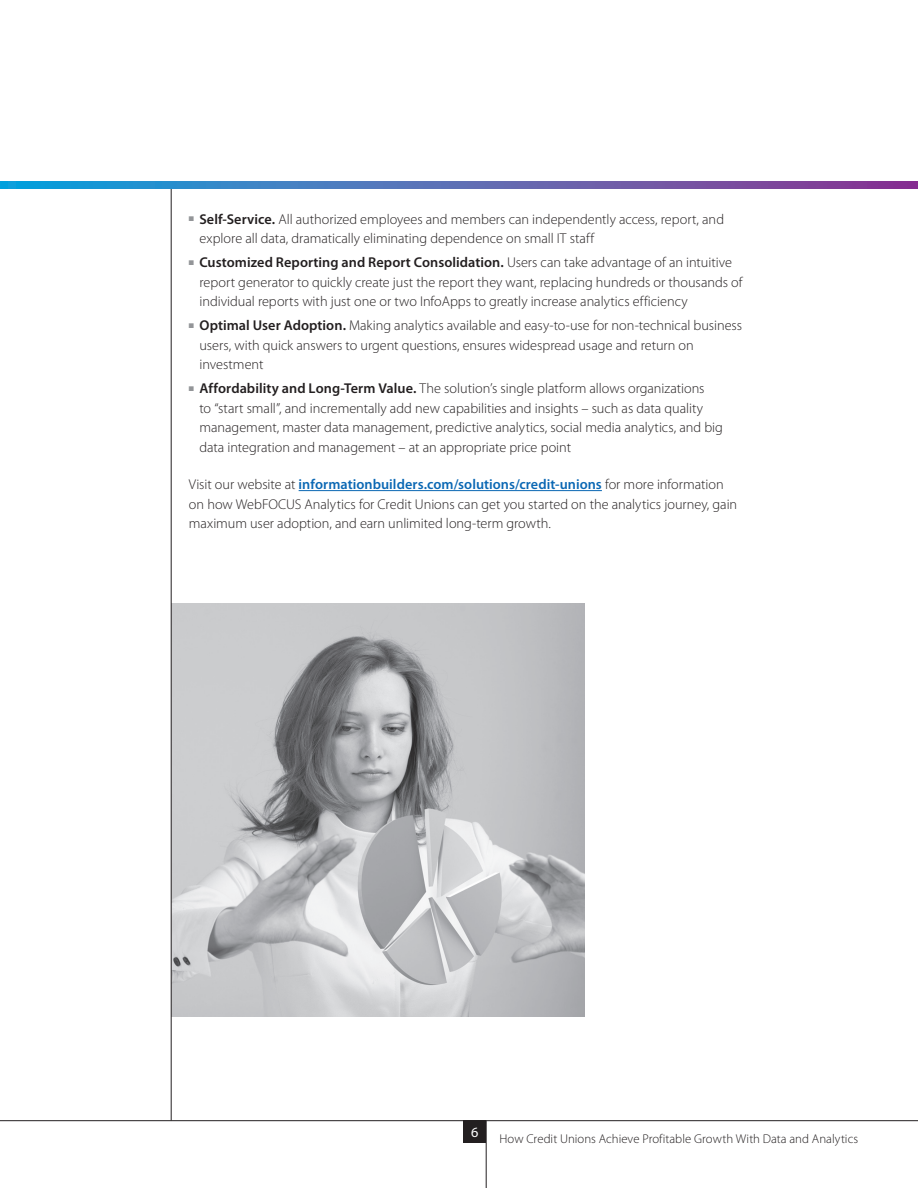
<style>
.page{position:relative;width:918px;height:1188px;background:#fff}
.page>*{position:absolute;margin:0;border:0;box-sizing:border-box;transform-origin:0 0}
.t1{font:300 14.25px/19.5px "Myriad Pro";color:#231f20}
.t2{font:14.25px "Myriad Pro";color:#fff}
.t3{font:300 12.75px "Myriad Pro";letter-spacing:.005em;color:#231f20}
.s1{font-weight:600}
.s2{font-weight:600;color:#0b68b4}
</style>
<div class="page">
<div style="left:464px;top:1120px;width:22px;height:23px;background:#231f20"></div>
<hr style="left:0;top:1120px;width:918px;height:1px;background:#231f20">
<hr style="left:486px;top:1120px;width:1px;height:68px;background:#231f20">
<hr style="left:299px;top:490px;width:303px;height:1px;background:#0b68b4">
<img style="left:172px;top:603px;width:413px;height:414px">
<hr style="left:171px;top:189px;width:1px;height:931px;background:#231f20">
<svg style="left:0;top:182px;width:918px;height:7px"></svg>
<p class="t1" style="left:200px;top:209px;width:526px;text-indent:-11px"><sup>■</sup> <span class="s1">Self-Service.</span> All authorized employees and members can independently access, report, and explore all data, dramatically eliminating dependence on small IT staff</p>
<p class="t1" style="left:200px;top:253px;width:545px;text-indent:-11px"><sup>■</sup> <span class="s1">Customized Reporting and Report Consolidation.</span> Users can take advantage of an intuitive report generator to quickly create just the report they want, replacing hundreds or thousands of individual reports with just one or two InfoApps to greatly increase analytics efficiency</p>
<p class="t1" style="left:200px;top:316px;width:544px;text-indent:-11px"><sup>■</sup> <span class="s1">Optimal User Adoption.</span> Making analytics available and easy-to-use for non-technical business users, with quick answers to urgent questions, ensures widespread usage and return on investment</p>
<p class="t1" style="left:200px;top:379px;width:525px;text-indent:-11px"><sup>■</sup> <span class="s1">Affordability and Long-Term Value.</span> The solution’s single platform allows organizations<br>to “start small”, and incrementally add new capabilities and insights – such as data quality management, master data management, predictive analytics, social media analytics, and big data integration and management – at an appropriate price point</p>
<p class="t1" style="left:189px;top:475px;width:550px">Visit our website at <span class="s2">informationbuilders.com/solutions/credit-unions</span> for more information on how WebFOCUS Analytics for Credit Unions can get you started on the analytics journey, gain maximum user adoption, and earn unlimited long-term growth.</p>
<p class="t2" style="left:471px;top:1125px;width:9px">6</p>
<p class="t3" style="left:500px;top:1132px;width:360px">How Credit Unions Achieve Profitable Growth With Data and Analytics</p>
</div>
